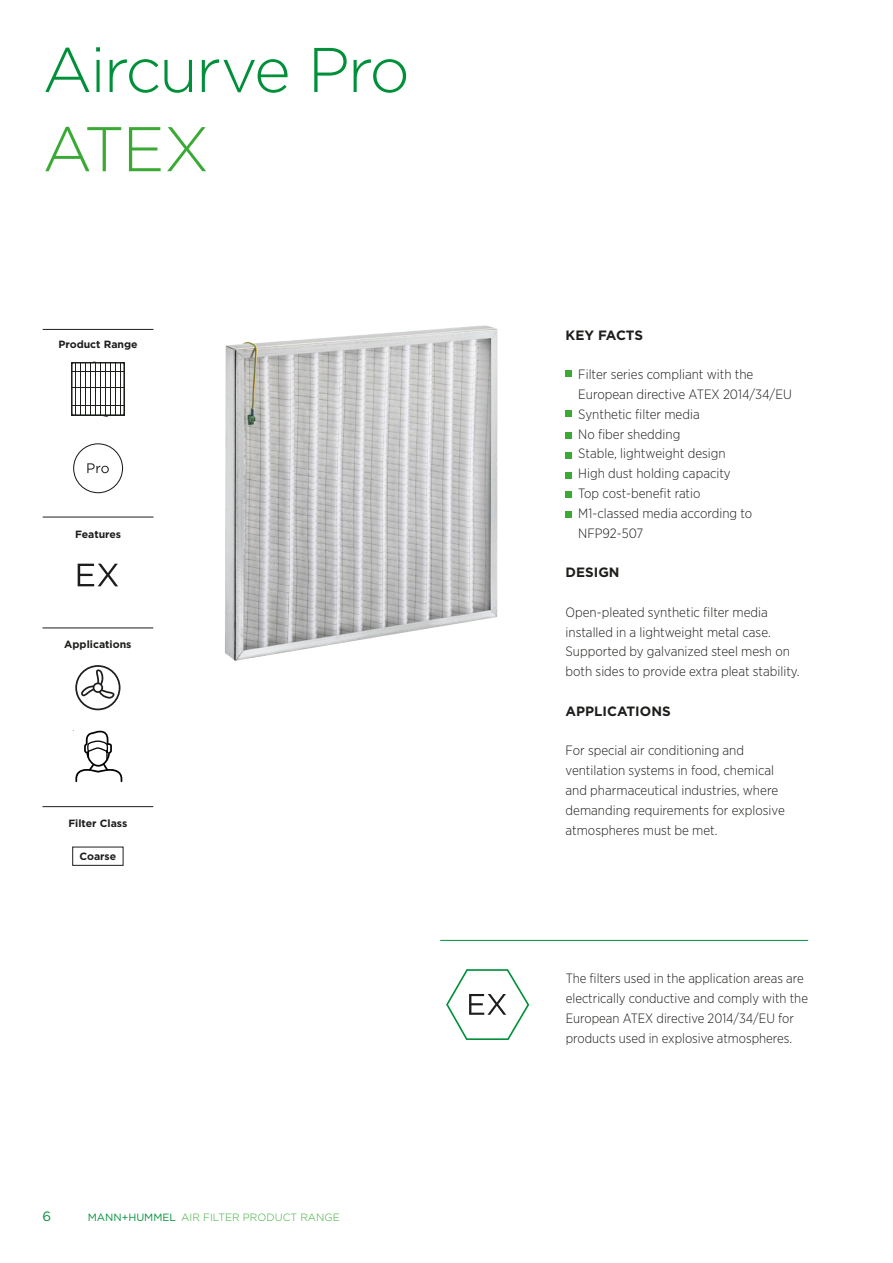
<style>
.page{position:relative;width:893px;height:1263px;background:#fff}
.page>*{position:absolute;margin:0;border:0;box-sizing:border-box;transform-origin:0 0}
.t1{font:300 63px "Gotham";letter-spacing:-.035em;color:#00903a}
.t2{font:300 63px "Gotham";color:#3baa35}
.t3{font:300 13.5px/19.8px "Gotham Narrow";color:#1d1d1b}
.t4{font:700 13.5px "Gotham";color:#1d1d1b}
.t5{font:13.5px "Gotham";color:#00903a}
.t6{font:700 10.5px "Gotham";color:#1d1d1b}
.t7{font:300 10.5px "Gotham";color:#3baa35}
.s1{font-weight:400;color:#00903a}
</style>
<div class="page">
<svg style="left:566px;top:371px;width:6px;height:6px"></svg>
<div style="left:566px;top:410px;width:6px;height:7px;background:#3baa35"></div>
<div style="left:566px;top:432px;width:6px;height:7px;background:#3baa35"></div>
<svg style="left:566px;top:452px;width:6px;height:6px"></svg>
<svg style="left:566px;top:472px;width:6px;height:6px"></svg>
<svg style="left:566px;top:492px;width:6px;height:6px"></svg>
<svg style="left:566px;top:512px;width:6px;height:6px"></svg>
<hr style="left:440px;top:940px;width:368px;height:1px;background:#00903a">
<svg style="left:446px;top:969px;width:84px;height:71px"></svg>
<img style="left:225px;top:325px;width:273px;height:336px">
<svg style="left:73px;top:443px;width:50px;height:50px"></svg>
<svg style="left:71px;top:361px;width:54px;height:56px"></svg>
<hr style="left:85px;top:363px;width:1px;height:52px;background:#1d1d1b">
<hr style="left:120px;top:363px;width:1px;height:52px;background:#1d1d1b">
<hr style="left:115px;top:363px;width:1px;height:52px;background:#1d1d1b">
<hr style="left:110px;top:363px;width:1px;height:52px;background:#1d1d1b">
<hr style="left:105px;top:363px;width:1px;height:52px;background:#1d1d1b">
<hr style="left:100px;top:363px;width:1px;height:52px;background:#1d1d1b">
<hr style="left:95px;top:363px;width:1px;height:52px;background:#1d1d1b">
<hr style="left:90px;top:363px;width:1px;height:52px;background:#1d1d1b">
<hr style="left:80px;top:363px;width:1px;height:52px;background:#1d1d1b">
<hr style="left:75px;top:363px;width:1px;height:52px;background:#1d1d1b">
<hr style="left:72px;top:387px;width:52px;height:1px;background:#1d1d1b">
<hr style="left:72px;top:406px;width:52px;height:1px;background:#1d1d1b">
<hr style="left:72px;top:371px;width:52px;height:1px;background:#1d1d1b">
<hr style="left:43px;top:627px;width:110px;height:1px;background:#1d1d1b">
<hr style="left:43px;top:806px;width:110px;height:1px;background:#1d1d1b">
<svg style="left:73px;top:730px;width:49px;height:52px"></svg>
<svg style="left:75px;top:665px;width:45px;height:45px"></svg>
<svg style="left:78px;top:564px;width:40px;height:22px"></svg>
<hr style="left:43px;top:329px;width:110px;height:1px;background:#1d1d1b">
<hr style="left:43px;top:517px;width:110px;height:1px;background:#1d1d1b">
<div style="left:72px;top:847px;width:51px;height:19px;border:1px solid #1d1d1b"></div>
<h1 class="t1" style="left:43px;top:30px;width:369px">Aircurve Pro</h1>
<h1 class="t2" style="left:43px;top:109px;width:168px">ATEX</h1>
<p class="t6" style="left:58px;top:337px;width:81px">Product Range</p>
<p class="t6" style="left:75px;top:527px;width:48px">Features</p>
<p class="t6" style="left:64px;top:637px;width:69px">Applications</p>
<p class="t6" style="left:68px;top:816px;width:60px">Filter Class</p>
<p class="t6" style="left:79px;top:850px;width:38px">Coarse</p>
<p class="t5" style="left:43px;top:1207px;width:10px">6</p>
<p class="t7" style="left:88px;top:1210px;width:253px"><span class="s1">MANN+HUMMEL</span> AIR FILTER PRODUCT RANGE</p>
<p class="t4" style="left:566px;top:326px;width:79px">KEY FACTS</p>
<p class="t3" style="left:578px;top:364px;width:215px">Filter series compliant with the<br>European directive ATEX 2014/34/EU<br>Synthetic filter media<br>No fiber shedding<br>Stable, lightweight design<br>High dust holding capacity<br>Top cost-benefit ratio<br>M1-classed media according to<br>NFP92-507</p>
<p class="t4" style="left:566px;top:563px;width:56px">DESIGN</p>
<p class="t3" style="left:566px;top:602px;width:236px">Open-pleated synthetic filter media installed in a lightweight metal case.<br>Supported by galvanized steel mesh on both sides to provide extra pleat stability.</p>
<p class="t4" style="left:566px;top:702px;width:107px">APPLICATIONS</p>
<p class="t3" style="left:566px;top:740px;width:221px">For special air conditioning and ventilation systems in food, chemical and pharmaceutical industries, where demanding requirements for explosive atmospheres must be met.</p>
<p class="t3" style="left:566px;top:968px;width:244px">The filters used in the application areas are electrically conductive and comply with the European ATEX directive 2014/34/EU for products used in explosive atmospheres.</p>
</div>
